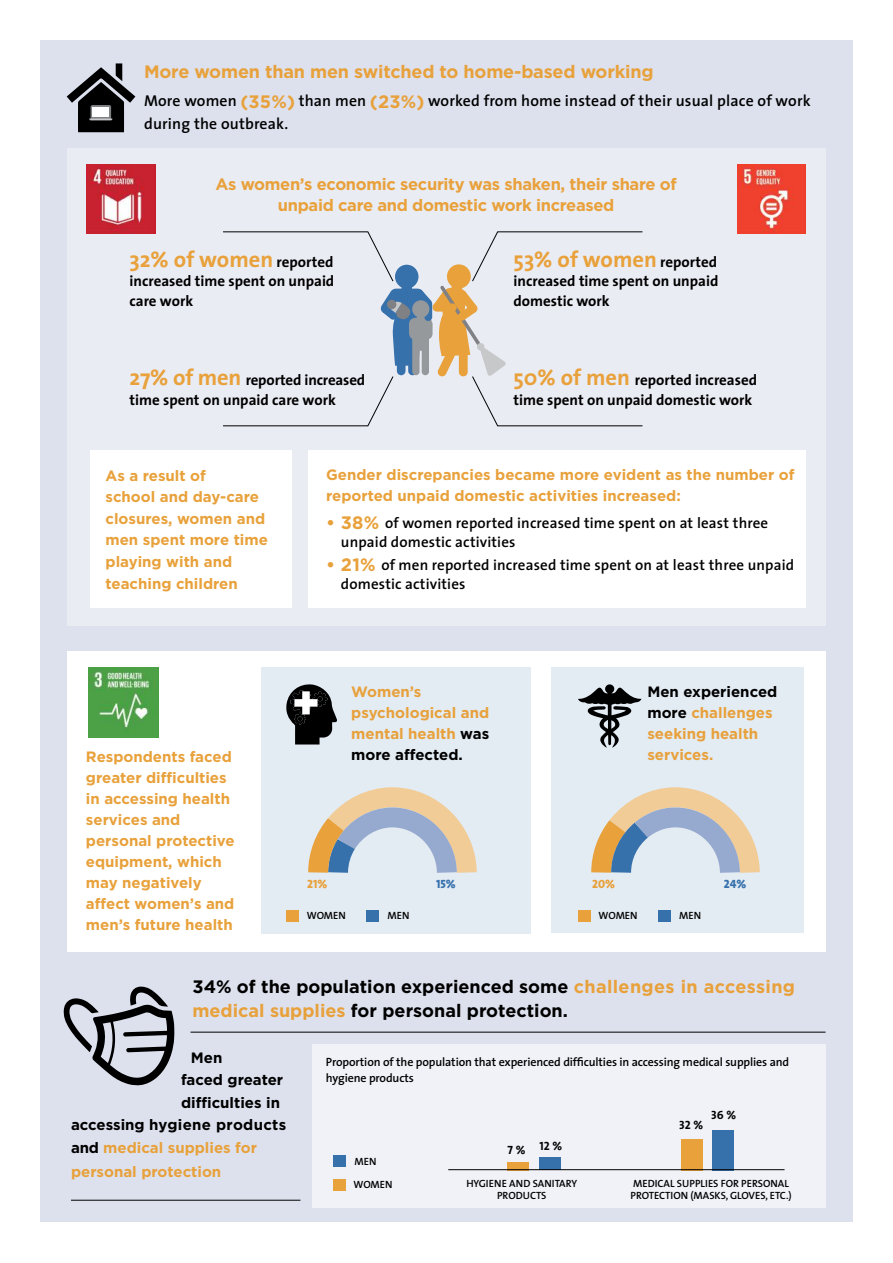
<style>
.page{position:relative;width:893px;height:1263px;background:#fff}
.page>*{position:absolute;margin:0;border:0;box-sizing:border-box;transform-origin:0 0}
.t1{font:700 22.5px "The Sans";color:#e8a13b}
.t2{font:700 18px/24px "Gotham";color:#000}
.t3{font:700 18px "Gotham";letter-spacing:-.01em;color:#e8a13b}
.t4{font:700 16.5px/21px "Gotham";letter-spacing:-.02em;color:#e8a13b;text-align:center}
.t5{font:600 15.75px/22.5px "The Sans";letter-spacing:.01em;color:#000}
.t6{font:700 15px/21px "Gotham";color:#e8a13b}
.t7{font:700 15px/19.5px "The Sans";color:#000}
.t8{font:600 15px/19.5px "The Sans";letter-spacing:.01em;color:#000}
.t9{font:700 15px "Gotham";color:#000}
.t10{font:600 12px/16.5px "The Sans";letter-spacing:-.01em;color:#000}
.t11{font:12px "The Sans Bold Caps";color:#000}
.t12{font:12px "The Sans Extra Bold Caps";color:#e8a13b}
.t13{font:12px "The Sans Extra Bold Caps";color:#3771ac}
.t14{font:10.5px/12px "The Sans Semi Bold Caps";color:#000;text-align:center}
.s1{font-family:"Gotham";font-weight:700;font-size:18px;color:#e8a13b}
.s2{font-size:15px;color:#000}
.s3{font-size:22.5px;color:#e8a13b}
.s4{color:#000}
.s5{color:#e8a13b}
</style>
<div class="page">
<div style="left:40px;top:40px;width:812px;height:1182px;background:#dde1ee"></div>
<div style="left:67px;top:148px;width:758px;height:478px;background:#eaecf4"></div>
<div style="left:90px;top:450px;width:201px;height:158px;background:#fff"></div>
<div style="left:312px;top:1045px;width:513px;height:163px;background:#f0f2f7"></div>
<div style="left:67px;top:651px;width:758px;height:301px;background:#fff"></div>
<div style="left:261px;top:667px;width:270px;height:266px;background:#e3ebf3"></div>
<svg style="left:67px;top:63px;width:68px;height:69px"></svg>
<svg style="left:223px;top:231px;width:420px;height:196px"></svg>
<img style="left:737px;top:165px;width:69px;height:68px">
<img style="left:87px;top:165px;width:68px;height:68px">
<img style="left:88px;top:667px;width:70px;height:70px">
<svg style="left:63px;top:986px;width:111px;height:99px"></svg>
<svg style="left:286px;top:684px;width:51px;height:60px"></svg>
<div style="left:302px;top:691px;width:8px;height:23px;background:#fff"></div>
<div style="left:294px;top:699px;width:24px;height:8px;background:#fff"></div>
<div style="left:551px;top:667px;width:252px;height:266px;background:#e3ebf3"></div>
<svg style="left:578px;top:684px;width:63px;height:64px"></svg>
<div style="left:333px;top:1179px;width:13px;height:12px;background:#e8a13b"></div>
<div style="left:333px;top:1155px;width:13px;height:12px;background:#3771ac"></div>
<hr style="left:191px;top:1032px;width:634px;height:1px;background:#000">
<div style="left:286px;top:910px;width:13px;height:12px;background:#e8a13b"></div>
<div style="left:366px;top:910px;width:13px;height:12px;background:#3771ac"></div>
<div style="left:539px;top:1157px;width:21px;height:13px;background:#3771ac"></div>
<div style="left:507px;top:1162px;width:21px;height:9px;background:#e8a13b"></div>
<div style="left:713px;top:1130px;width:21px;height:41px;background:#3771ac"></div>
<div style="left:681px;top:1139px;width:21px;height:32px;background:#e8a13b"></div>
<div style="left:308px;top:450px;width:498px;height:158px;background:#fff"></div>
<hr style="left:448px;top:1169px;width:336px;height:1px;background:#000">
<div style="left:578px;top:910px;width:13px;height:12px;background:#e8a13b"></div>
<div style="left:658px;top:910px;width:12px;height:12px;background:#3771ac"></div>
<hr style="left:71px;top:1200px;width:229px;height:1px;background:#000">
<svg style="left:591px;top:787px;width:169px;height:86px"></svg>
<svg style="left:308px;top:787px;width:169px;height:86px"></svg>
<p class="t3" style="left:144px;top:62px;width:511px">More women than men switched to home-based working</p>
<p class="t5" style="left:144px;top:89px;width:668px">More women <span class="s1">(35%)</span> than men <span class="s1">(23%)</span> worked from home instead of their usual place of work during the outbreak.</p>
<p class="t4" style="left:216px;top:173px;width:463px">As women’s economic security was shaken, their share of unpaid care and domestic work increased</p>
<h1 class="t1" style="left:514px;top:240px;width:205px">53% of women <span class="s2">reported</span></h1>
<p class="t7" style="left:514px;top:271px;width:206px">increased time spent on unpaid domestic work</p>
<h1 class="t1" style="left:130px;top:240px;width:205px">32% of women <span class="s2">reported</span></h1>
<p class="t7" style="left:130px;top:271px;width:206px">increased time spent on unpaid care work</p>
<p class="t7" style="left:130px;top:370px;width:237px"><span class="s3">27% of men</span> reported increased time spent on unpaid care work</p>
<p class="t7" style="left:514px;top:370px;width:245px"><span class="s3">50% of men</span> reported increased time spent on unpaid domestic work</p>
<p class="t6" style="left:106px;top:464px;width:164px;line-height:21.6px">As a result of<br>school and day-care closures, women and men spent more time playing with and teaching children</p>
<p class="t6" style="left:86px;top:746px;width:150px">Respondents faced greater difficulties in accessing health services and personal protective equipment, which may negatively affect women’s and men’s future health</p>
<p class="t6" style="left:326px;top:464px;width:470px">Gender discrepancies became more evident as the number of reported unpaid domestic activities increased:</p>
<p class="t8" style="left:341px;top:512px;width:429px;text-indent:-15px"><span class="s1">• 38%</span> of women reported increased time spent on at least three unpaid domestic activities</p>
<p class="t8" style="left:341px;top:554px;width:455px;text-indent:-15px"><span class="s1">• 21%</span> of men reported increased time spent on at least three unpaid domestic activities</p>
<p class="t6" style="left:351px;top:681px;width:139px">Women’s psychological and mental health <span class="s4">was more affected.</span></p>
<p class="t6" style="left:647px;top:681px;width:131px"><span class="s4">Men experienced more</span> challenges seeking health services.</p>
<p class="t12" style="left:307px;top:874px;width:22px">21%</p>
<p class="t13" style="left:436px;top:874px;width:21px">15%</p>
<p class="t12" style="left:592px;top:874px;width:24px">20%</p>
<p class="t13" style="left:724px;top:874px;width:24px">24%</p>
<p class="t14" style="left:307px;top:909px;width:41px">WOMEN</p>
<p class="t14" style="left:388px;top:909px;width:23px">MEN</p>
<p class="t14" style="left:599px;top:909px;width:41px">WOMEN</p>
<p class="t14" style="left:679px;top:909px;width:23px">MEN</p>
<p class="t2" style="left:193px;top:974px;width:604px">34% of the population experienced some <span class="s5">challenges in accessing medical supplies</span> for personal protection.</p>
<p class="t9" style="left:191px;top:1049px;width:33px">Men</p>
<p class="t9" style="left:181px;top:1071px;width:104px">faced greater</p>
<p class="t9" style="left:181px;top:1094px;width:100px">difficulties in</p>
<p class="t9" style="left:71px;top:1116px;width:217px">accessing hygiene products</p>
<p class="t6" style="left:71px;top:1136px;width:188px"><span class="s4">and</span> medical supplies for</p>
<p class="t6" style="left:71px;top:1160px;width:152px">personal protection</p>
<p class="t10" style="left:326px;top:1053px;width:465px">Proportion of the population that experienced difficulties in accessing medical supplies and hygiene products</p>
<p class="t11" style="left:711px;top:1105px;width:27px">36 %</p>
<p class="t11" style="left:679px;top:1115px;width:26px">32 %</p>
<p class="t11" style="left:508px;top:1135px;width:56px">7 % 12 %</p>
<p class="t14" style="left:355px;top:1155px;width:23px">MEN</p>
<p class="t14" style="left:466px;top:1177px;width:112px">HYGIENE AND SANITARY<br>PRODUCTS</p>
<p class="t14" style="left:630px;top:1177px;width:163px;text-align:left">MEDICAL SUPPLIES FOR PERSONAL<br>PROTECTION (MASKS, GLOVES, ETC.)</p>
<p class="t14" style="left:354px;top:1178px;width:41px">WOMEN</p>
</div>
